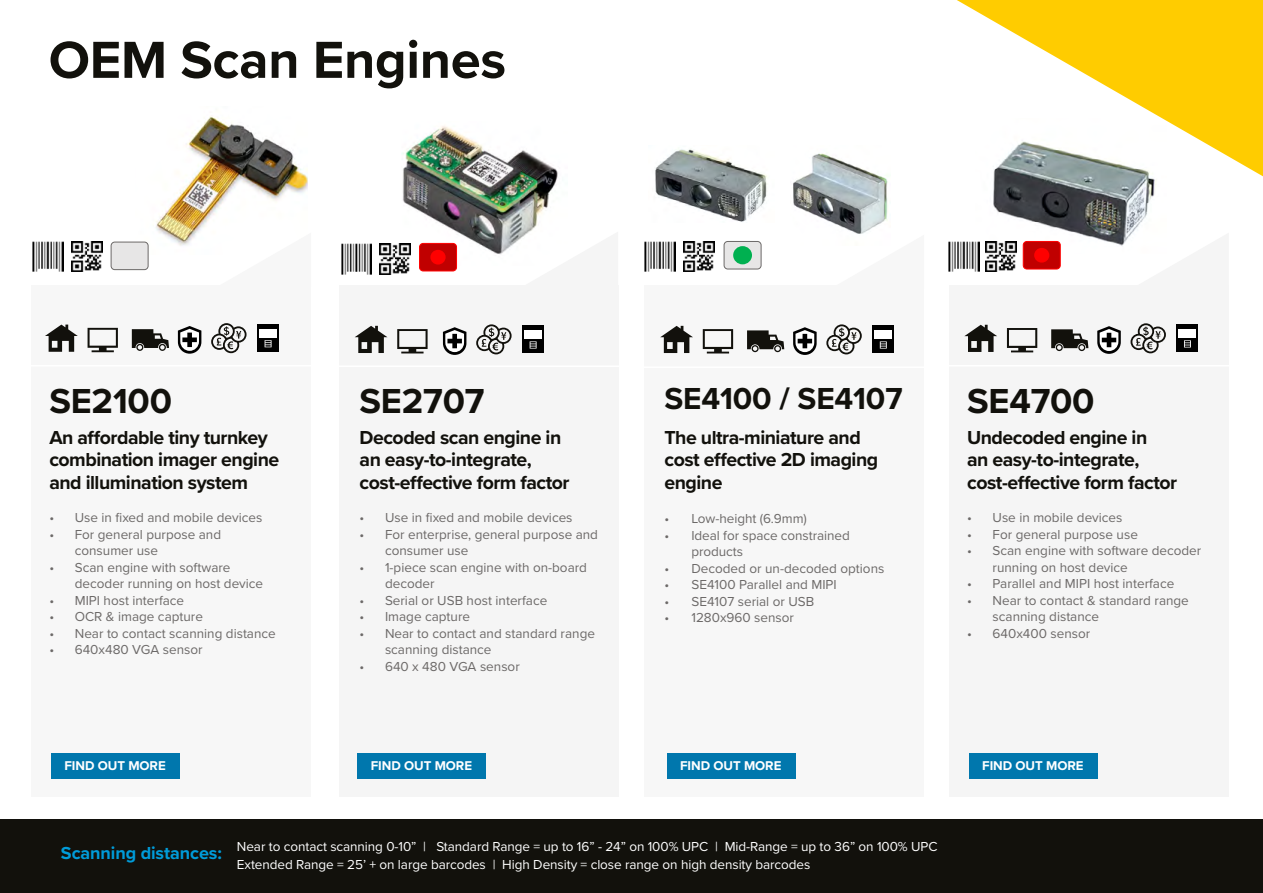
<style>
.page{position:relative;width:1263px;height:893px;background:#fff}
.page>*{position:absolute;margin:0;border:0;box-sizing:border-box;transform-origin:0 0}
.t1{font:700 54px "Proxima Nova";letter-spacing:-.005em;color:#12110c}
.t2{font:700 36px "Proxima Nova";letter-spacing:-.005em;color:#12110c}
.t3{font:700 31.5px "Proxima Nova";letter-spacing:-.005em;color:#12110c}
.t4{font:700 19.5px/22.5px "Proxima Nova";letter-spacing:-.025em;color:#12110c}
.t5{font:700 18px "Proxima Nova";letter-spacing:-.005em;color:#009cda}
.t6{font:13.5px/16.5px "Proxima Nova";color:#6c6968}
.t7{font:13.5px/18px "Proxima Nova";letter-spacing:-.005em;color:#fff}
.t8{font:700 13.2px "Proxima Nova";letter-spacing:-.005em;color:#fff}
</style>
<div class="page">
<img style="left:979px;top:176px;width:177px;height:77px">
<img style="left:135px;top:116px;width:172px;height:130px">
<img style="left:402px;top:126px;width:156px;height:140px">
<img style="left:793px;top:153px;width:95px;height:81px">
<img style="left:655px;top:149px;width:112px;height:73px">
<svg style="left:957px;top:0;width:306px;height:176px"></svg>
<div style="left:0;top:819px;width:1263px;height:74px;background:#12110c"></div>
<div style="left:645px;top:285px;width:279px;height:512px;background:#f7f7f7"></div>
<div style="left:32px;top:285px;width:279px;height:511px;background:#f7f7f7"></div>
<div style="left:950px;top:285px;width:279px;height:511px;background:#f5f5f5"></div>
<svg style="left:1136px;top:233px;width:20px;height:20px"></svg>
<svg style="left:218px;top:233px;width:89px;height:13px"></svg>
<div style="left:339px;top:285px;width:279px;height:511px;background:#f5f5f5"></div>
<svg style="left:525px;top:231px;width:33px;height:35px"></svg>
<hr style="left:945px;top:365px;width:294px;height:1px;background:#fff">
<hr style="left:27px;top:365px;width:294px;height:1px;background:#fff">
<div style="left:969px;top:753px;width:128px;height:25px;background:#0077ad"></div>
<div style="left:667px;top:753px;width:128px;height:25px;background:#0077ad"></div>
<div style="left:51px;top:753px;width:129px;height:25px;background:#0077ad"></div>
<hr style="left:333px;top:366px;width:294px;height:1px;background:#fff">
<div style="left:358px;top:753px;width:128px;height:25px;background:#0077ad"></div>
<hr style="left:639px;top:367px;width:294px;height:1px;background:#fff">
<img style="left:683px;top:241px;width:31px;height:31px">
<img style="left:644px;top:241px;width:31px;height:31px">
<img style="left:71px;top:241px;width:31px;height:31px">
<img style="left:33px;top:241px;width:31px;height:31px">
<img style="left:380px;top:243px;width:31px;height:31px">
<img style="left:341px;top:243px;width:31px;height:31px">
<img style="left:986px;top:241px;width:31px;height:31px">
<img style="left:948px;top:241px;width:31px;height:31px">
<div style="left:111px;top:242px;width:37px;height:28px;background:#e7e6e6;border-radius:4px"></div>
<div style="left:111px;top:242px;width:38px;height:28px;border:1px solid #6c6968;border-radius:4px"></div>
<div style="left:724px;top:241px;width:37px;height:28px;background:#e7e6e6;border-radius:4px"></div>
<div style="left:724px;top:241px;width:37px;height:28px;border:1px solid #6c6968;border-radius:4px"></div>
<div style="left:733px;top:246px;width:19px;height:18px;background:#00b050;border-radius:50%"></div>
<div style="left:1023px;top:241px;width:37px;height:28px;background:#c00000;border-radius:4px"></div>
<div style="left:1023px;top:241px;width:38px;height:28px;border:1px solid #f00;border-radius:4px"></div>
<div style="left:1034px;top:248px;width:15px;height:15px;background:#f00;border-radius:50%"></div>
<div style="left:419px;top:243px;width:37px;height:28px;background:#c00000;border-radius:4px"></div>
<div style="left:419px;top:243px;width:38px;height:28px;border:1px solid #f00;border-radius:4px"></div>
<div style="left:430px;top:250px;width:16px;height:15px;background:#f00;border-radius:50%"></div>
<svg style="left:178px;top:326px;width:23px;height:28px"></svg>
<svg style="left:793px;top:327px;width:24px;height:28px"></svg>
<svg style="left:1097px;top:326px;width:24px;height:28px"></svg>
<svg style="left:443px;top:327px;width:23px;height:28px"></svg>
<svg style="left:88px;top:328px;width:30px;height:24px"></svg>
<svg style="left:703px;top:329px;width:30px;height:24px"></svg>
<svg style="left:1007px;top:328px;width:30px;height:24px"></svg>
<svg style="left:397px;top:329px;width:31px;height:24px"></svg>
<svg style="left:45px;top:325px;width:33px;height:27px"></svg>
<svg style="left:660px;top:326px;width:33px;height:27px"></svg>
<svg style="left:964px;top:325px;width:33px;height:27px"></svg>
<svg style="left:355px;top:326px;width:32px;height:27px"></svg>
<svg style="left:211px;top:323px;width:36px;height:30px"></svg>
<svg style="left:826px;top:324px;width:36px;height:30px"></svg>
<svg style="left:1130px;top:323px;width:36px;height:30px"></svg>
<svg style="left:476px;top:324px;width:36px;height:30px"></svg>
<div style="left:257px;top:324px;width:22px;height:28px;background:#000"></div>
<div style="left:259px;top:329px;width:18px;height:9px;background:#fff"></div>
<svg style="left:265px;top:340px;width:7px;height:7px"></svg>
<div style="left:873px;top:326px;width:21px;height:27px;background:#000"></div>
<div style="left:874px;top:330px;width:18px;height:9px;background:#fff"></div>
<svg style="left:880px;top:341px;width:7px;height:8px"></svg>
<div style="left:1177px;top:325px;width:21px;height:27px;background:#000"></div>
<div style="left:1179px;top:329px;width:17px;height:9px;background:#fff"></div>
<svg style="left:1184px;top:340px;width:7px;height:7px"></svg>
<div style="left:522px;top:326px;width:22px;height:27px;background:#000"></div>
<div style="left:524px;top:330px;width:18px;height:9px;background:#fff"></div>
<svg style="left:530px;top:341px;width:7px;height:8px"></svg>
<svg style="left:132px;top:329px;width:37px;height:22px"></svg>
<svg style="left:747px;top:330px;width:37px;height:22px"></svg>
<svg style="left:1051px;top:329px;width:37px;height:22px"></svg>
<h1 class="t1" style="left:49px;top:20px;width:459px">OEM Scan Engines</h1>
<h2 class="t2" style="left:49px;top:374px;width:124px">SE2100</h2>
<h3 class="t4" style="left:49px;top:426px;width:231px">An affordable tiny turnkey combination imager engine and illumination system</h3>
<p class="t6" style="left:49px;top:509px;width:215px">• Use in fixed and mobile devices</p>
<p class="t6" style="left:75px;top:525px;width:148px;text-indent:-25px">• For general purpose and consumer use</p>
<p class="t6" style="left:75px;top:558px;width:190px;text-indent:-25px">• Scan engine with software decoder running on host device</p>
<p class="t6" style="left:49px;top:591px;width:136px">• MIPI host interface</p>
<p class="t6" style="left:49px;top:608px;width:155px">• OCR &amp; image capture</p>
<p class="t6" style="left:49px;top:624px;width:228px">• Near to contact scanning distance</p>
<p class="t6" style="left:49px;top:641px;width:155px">• 640x480 VGA sensor</p>
<h2 class="t2" style="left:360px;top:374px;width:126px">SE2707</h2>
<h3 class="t4" style="left:360px;top:426px;width:212px">Decoded scan engine in an easy-to-integrate, cost-effective form factor</h3>
<p class="t6" style="left:360px;top:509px;width:215px">• Use in fixed and mobile devices</p>
<p class="t6" style="left:385px;top:525px;width:215px;text-indent:-25px">• For enterprise, general purpose and consumer use</p>
<p class="t6" style="left:385px;top:558px;width:204px;text-indent:-25px">• 1-piece scan engine with on-board decoder</p>
<p class="t6" style="left:360px;top:591px;width:189px">• Serial or USB host interface</p>
<p class="t6" style="left:360px;top:608px;width:112px">• Image capture</p>
<p class="t6" style="left:385px;top:624px;width:211px;text-indent:-25px">• Near to contact and standard range scanning distance</p>
<p class="t6" style="left:360px;top:657px;width:162px">• 640 x 480 VGA sensor</p>
<h3 class="t3" style="left:664px;top:375px;width:240px">SE4100 / SE4107</h3>
<h3 class="t4" style="left:664px;top:426px;width:215px">The ultra-miniature and cost effective 2D imaging engine</h3>
<p class="t6" style="left:664px;top:510px;width:144px">• Low-height (6.9mm)</p>
<p class="t6" style="left:691px;top:526px;width:160px;text-indent:-27px">• Ideal for space constrained products</p>
<p class="t6" style="left:664px;top:559px;width:221px">• Decoded or un-decoded options</p>
<p class="t6" style="left:664px;top:576px;width:174px">• SE4100 Parallel and MIPI</p>
<p class="t6" style="left:664px;top:592px;width:151px">• SE4107 serial or USB</p>
<p class="t6" style="left:664px;top:609px;width:131px">• 1280x960 sensor</p>
<h2 class="t2" style="left:967px;top:374px;width:129px">SE4700</h2>
<h3 class="t4" style="left:967px;top:426px;width:212px">Undecoded engine in<br>an easy-to-integrate, cost-effective form factor</h3>
<p class="t6" style="left:967px;top:509px;width:157px">• Use in mobile devices</p>
<p class="t6" style="left:967px;top:525px;width:172px">• For general purpose use</p>
<p class="t6" style="left:992px;top:542px;width:210px;text-indent:-25px">• Scan engine with software decoder running on host device</p>
<p class="t6" style="left:967px;top:575px;width:209px">• Parallel and MIPI host interface</p>
<p class="t6" style="left:992px;top:591px;width:198px;text-indent:-25px">• Near to contact &amp; standard range scanning distance</p>
<p class="t6" style="left:967px;top:624px;width:125px">• 640x400 sensor</p>
<p class="t8" style="left:64px;top:756px;width:103px">FIND OUT MORE</p>
<p class="t8" style="left:680px;top:756px;width:103px">FIND OUT MORE</p>
<p class="t8" style="left:982px;top:756px;width:103px">FIND OUT MORE</p>
<p class="t8" style="left:371px;top:756px;width:103px">FIND OUT MORE</p>
<h3 class="t5" style="left:61px;top:840px;width:162px">Scanning distances:</h3>
<p class="t7" style="left:237px;top:837px;width:702px">Near to contact scanning 0-10” | Standard Range = up to 16” - 24” on 100% UPC | Mid-Range = up to 36” on 100% UPC<br>Extended Range = 25’ + on large barcodes | High Density = close range on high density barcodes</p>
</div>
